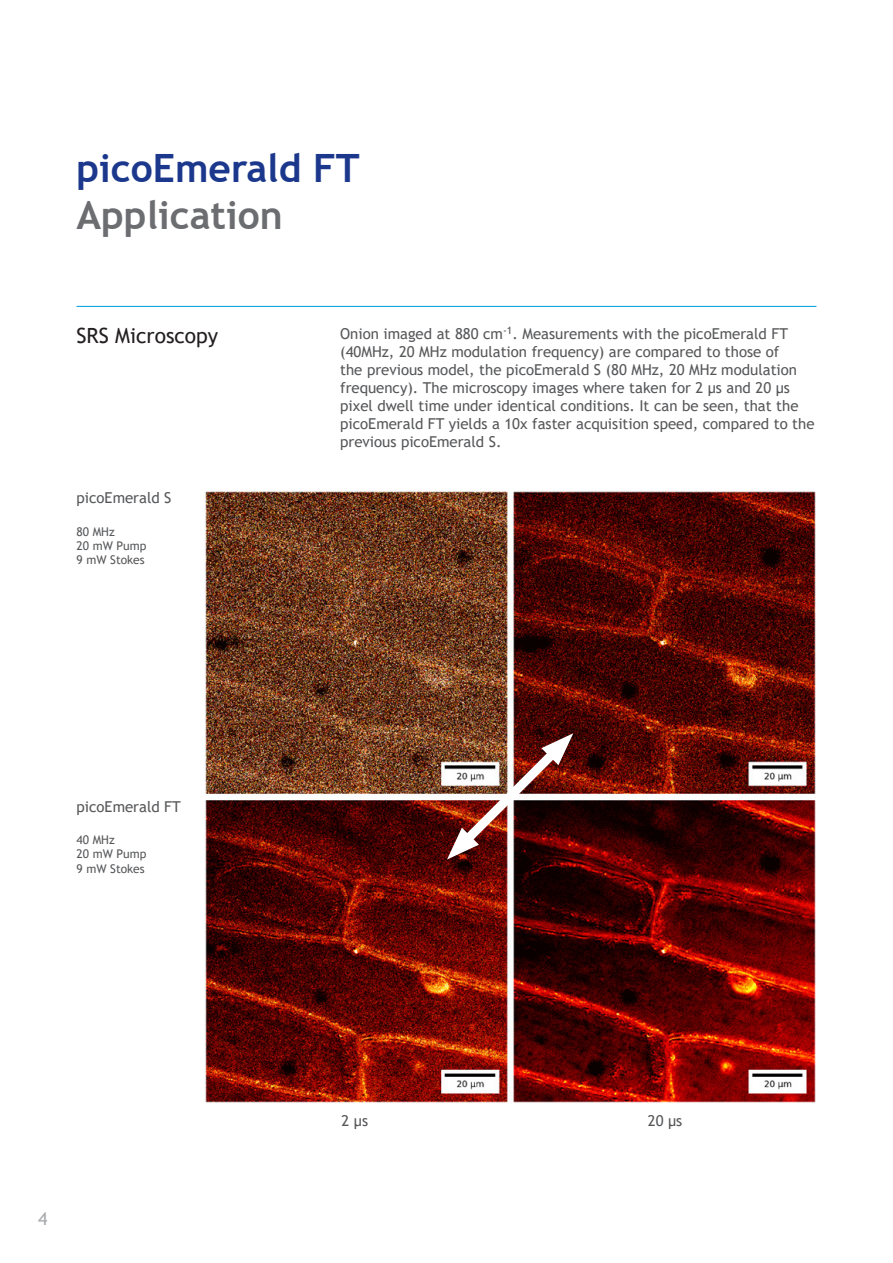
<style>
.page{position:relative;width:893px;height:1263px;background:#fff}
.page>*{position:absolute;margin:0;border:0;box-sizing:border-box;transform-origin:0 0}
.Seitenüberschrift_fett{font:700 39px "Trebuchet MS";color:#1b388c}
.Seitenüberschrift_fett-2{font:700 39px "Trebuchet MS";color:#6c6d70}
.Textüberschrift{font:21px "Trebuchet MS";color:#231f20}
.t1{font:18px "Trebuchet MS";color:#a8a9ad}
.Haupttext{font:15px/18px "Trebuchet MS";color:#57585a}
.Haupttext-2{font:12px "Trebuchet MS";color:#57585a}
</style>
<div class="page">
<hr style="left:77px;top:306px;width:739px;height:1px;background:#00a1dd">
<img style="left:204px;top:490px;width:612px;height:613px">
<img style="left:447px;top:733px;width:126px;height:126px">
<p class="Seitenüberschrift_fett" style="left:77px;top:144px;width:285px">picoEmerald FT</p>
<p class="Seitenüberschrift_fett-2" style="left:77px;top:190px;width:208px">Application</p>
<p class="Textüberschrift" style="left:77px;top:322px;width:143px">SRS Microscopy</p>
<p class="Haupttext" style="left:340px;top:324px;width:476px">Onion imaged at 880 cm<sup>-1</sup>. Measurements with the picoEmerald FT (40MHz, 20 MHz modulation frequency) are compared to those of<br>the previous model, the picoEmerald S (80 MHz, 20 MHz modulation frequency). The microscopy images where taken for 2 μs and 20 μs pixel dwell time under identical conditions. It can be seen, that the picoEmerald FT yields a 10x faster acquisition speed, compared to the previous picoEmerald S.</p>
<p class="Haupttext" style="left:77px;top:489px;width:96px">picoEmerald S</p>
<p class="Haupttext-2" style="left:77px;top:524px;width:40px">80 MHz</p>
<p class="Haupttext-2" style="left:77px;top:538px;width:71px">20 mW Pump</p>
<p class="Haupttext-2" style="left:77px;top:553px;width:70px">9 mW Stokes</p>
<p class="Haupttext" style="left:77px;top:797px;width:106px">picoEmerald FT</p>
<p class="Haupttext-2" style="left:77px;top:832px;width:40px">40 MHz</p>
<p class="Haupttext-2" style="left:77px;top:846px;width:71px">20 mW Pump</p>
<p class="Haupttext-2" style="left:77px;top:861px;width:70px">9 mW Stokes</p>
<p class="t1" style="left:38px;top:1207px;width:11px">4</p>
<p class="Haupttext" style="left:342px;top:1112px;width:28px">2 µs</p>
<p class="Haupttext" style="left:648px;top:1112px;width:36px">20 µs</p>
</div>
